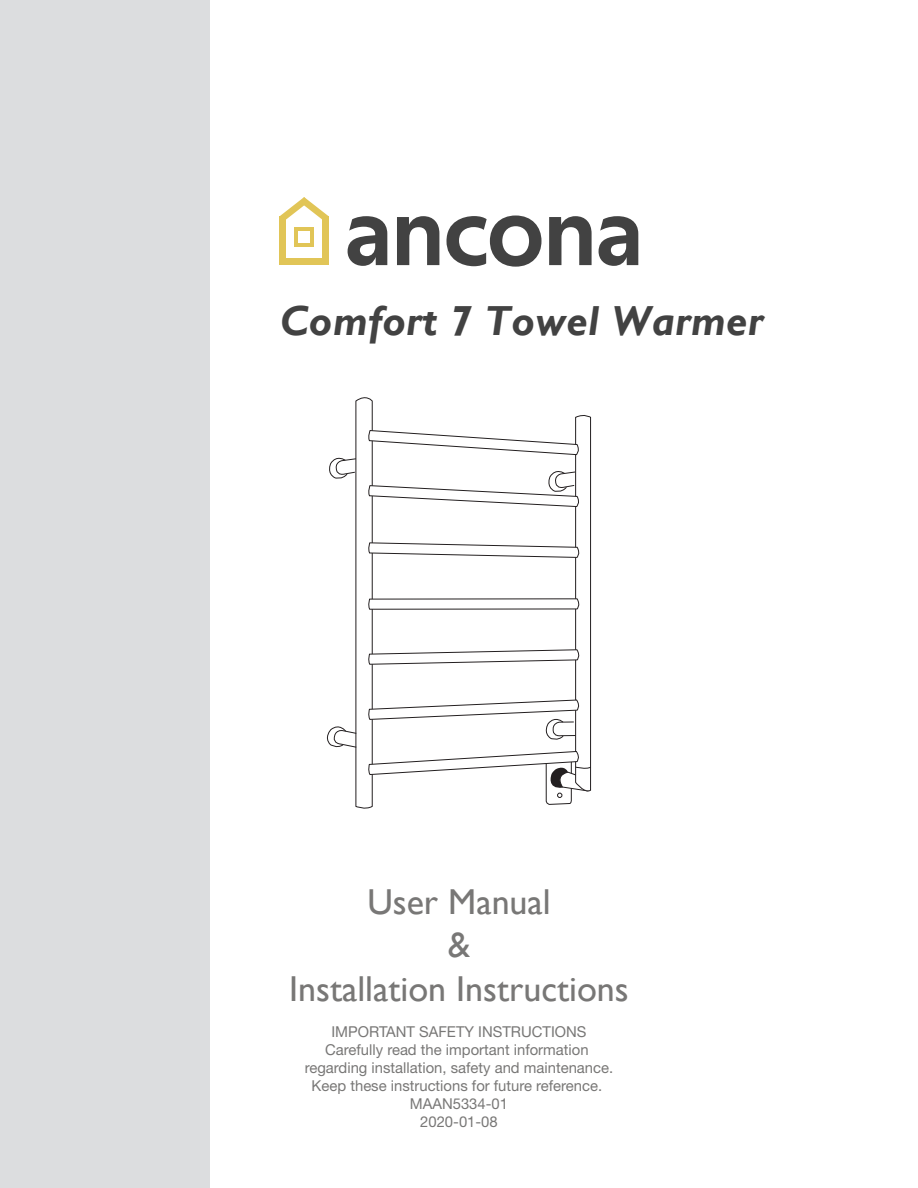
<style>
.page{position:relative;width:918px;height:1188px;background:#fff}
.page>*{position:absolute;margin:0;border:0;box-sizing:border-box;transform-origin:0 0}
.t1{font:italic 700 42px "Gill Sans";letter-spacing:.01em;color:#424242}
.t2{font:36px/43.2px "Gill Sans";color:#787776;text-align:center}
.t3{font:15px/18px "Helvetica Neue LT Std";color:#787776;text-align:center}
</style>
<div class="page">
<div style="left:0;top:0;width:209px;height:1188px;background:#dcdddf"></div>
<hr style="left:294px;top:244px;width:20px;height:3px;background:#e1c557">
<hr style="left:294px;top:227px;width:20px;height:4px;background:#e1c557">
<hr style="left:294px;top:227px;width:4px;height:20px;background:#e1c557">
<hr style="left:310px;top:227px;width:4px;height:20px;background:#e1c557">
<svg style="left:348px;top:216px;width:39px;height:50px"></svg>
<svg style="left:397px;top:216px;width:42px;height:49px"></svg>
<svg style="left:447px;top:216px;width:94px;height:51px"></svg>
<svg style="left:549px;top:216px;width:43px;height:49px"></svg>
<svg style="left:599px;top:216px;width:39px;height:50px"></svg>
<div style="left:322px;top:216px;width:7px;height:49px;background:#e1c557"></div>
<div style="left:280px;top:216px;width:6px;height:49px;background:#e1c557"></div>
<div style="left:280px;top:259px;width:49px;height:6px;background:#e1c557"></div>
<svg style="left:280px;top:197px;width:48px;height:22px"></svg>
<svg style="left:326px;top:397px;width:266px;height:412px"></svg>
<h1 class="t1" style="left:280px;top:296px;width:485px">Comfort 7 Towel Warmer</h1>
<h2 class="t2" style="left:289px;top:880px;width:341px">User Manual<br>&amp;<br>Installation Instructions</h2>
<p class="t3" style="left:305px;top:1022px;width:310px">IMPORTANT SAFETY INSTRUCTIONS<br>Carefully read the important information regarding installation, safety and maintenance.<br>Keep these instructions for future reference.<br>MAAN5334-01<br>2020-01-08</p>
</div>
